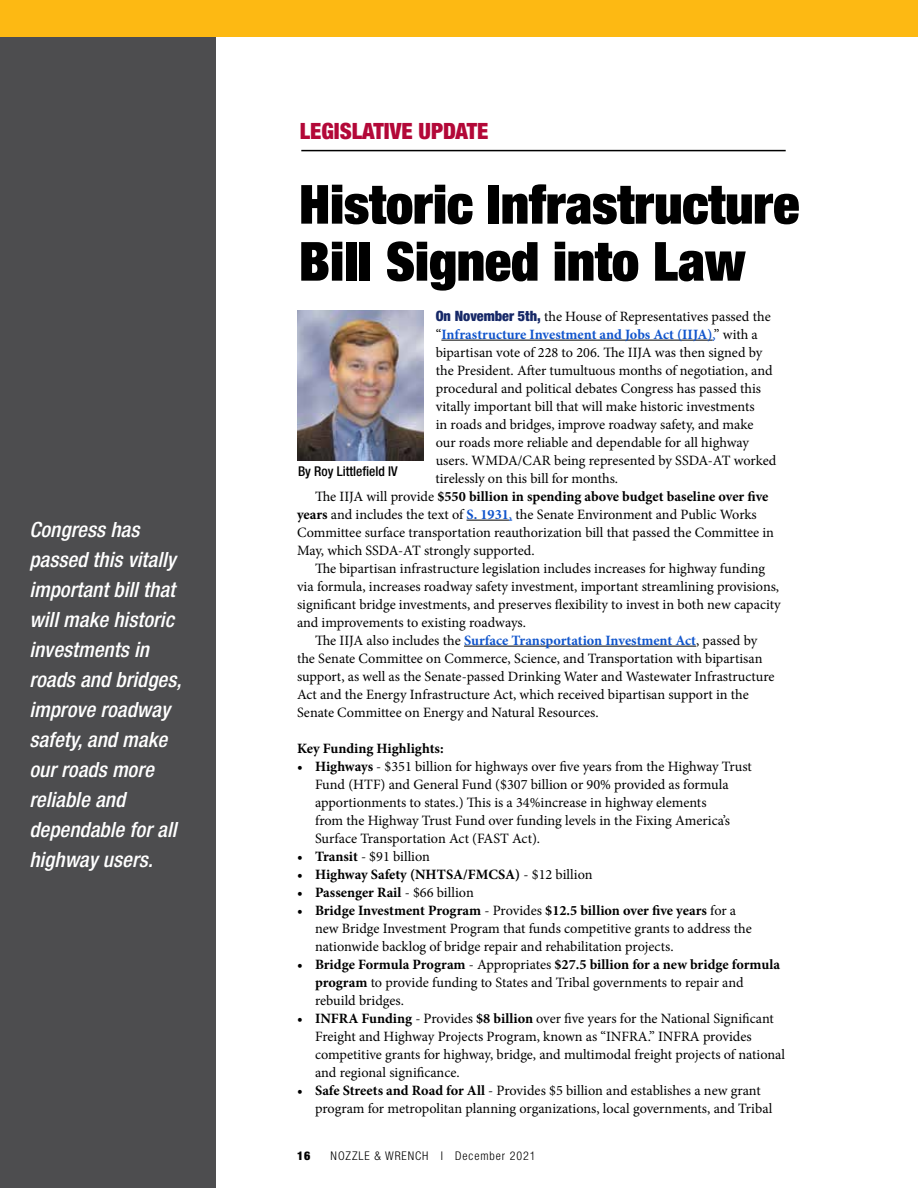
<style>
.page{position:relative;width:918px;height:1188px;background:#fff}
.page>*{position:absolute;margin:0;border:0;box-sizing:border-box;transform-origin:0 0}
.t1{font:900 expanded 54px/57px "Helvetica Neue";color:#000}
.t2{font:900 condensed 22.5px "Helvetica Neue";color:#b30838}
.t3{font:italic 500 condensed 21px/30px "Helvetica Neue";letter-spacing:.005em;color:#fff}
.t4{font:14.25px/18px "Minion Pro";color:#000}
.t5{font:700 14.25px "Minion Pro";color:#000}
.t6{font:700 14.25px "Minion Pro";letter-spacing:-.005em;color:#15c}
.t7{font:500 condensed 13.5px "Helvetica Neue";color:#000}
.t8{font:300 condensed 12px "Helvetica Neue";letter-spacing:.075em;color:#000}
.t9{font:900 condensed 12px "Helvetica Neue";color:#000}
.s1{font-family:"Helvetica Neue";font-weight:900;font-stretch:condensed;color:#162867}
.s2{font-weight:400;color:#000}
.s3{font-weight:400}
.s4{font-weight:700}
.s5{font-weight:700;color:#15c}
.s6{color:#15c}
</style>
<div class="page">
<div style="left:0;top:32px;width:216px;height:1156px;background:#4d4d4f"></div>
<div style="left:0;top:0;width:918px;height:37px;background:#fdb913"></div>
<hr style="left:441px;top:340px;width:272px;height:1px;background:#000">
<hr style="left:467px;top:520px;width:42px;height:1px;background:#000">
<hr style="left:464px;top:646px;width:232px;height:1px;background:#000">
<img style="left:297px;top:311px;width:127px;height:149px">
<hr style="left:301px;top:150px;width:485px;height:1px;background:#000">
<h3 class="t3" style="left:29px;top:514px;width:154px">Congress has passed this vitally important bill that will make historic investments in roads and bridges, improve roadway safety, and make our roads more reliable and dependable for all highway users.</h3>
<h2 class="t2" style="left:300px;top:117px;width:190px">LEGISLATIVE UPDATE</h2>
<h1 class="t1" style="left:299px;top:175px;width:502px">Historic Infrastructure<br>Bill Signed into Law</h1>
<p class="t4" style="left:436px;top:307px;width:337px"><span class="s1">On November 5th,</span> the House of Representatives passed the</p>
<p class="t6" style="left:436px;top:324px;width:324px"><span class="s2">“</span>Infrastructure Investment and Jobs Act (IIJA)<span class="s3">,</span><span class="s2">” with a</span></p>
<p class="t4" style="left:436px;top:343px;width:328px">bipartisan vote of 228 to 206. The IIJA was then signed by</p>
<p class="t4" style="left:436px;top:361px;width:338px">the President. After tumultuous months of negotiation, and</p>
<p class="t4" style="left:436px;top:379px;width:327px">procedural and political debates Congress has passed this</p>
<p class="t4" style="left:436px;top:397px;width:320px">vitally important bill that will make historic investments</p>
<p class="t4" style="left:436px;top:415px;width:319px">in roads and bridges, improve roadway safety, and make</p>
<p class="t4" style="left:436px;top:433px;width:315px">our roads more reliable and dependable for all highway</p>
<p class="t4" style="left:436px;top:451px;width:342px">users. WMDA/CAR being represented by SSDA-AT worked</p>
<p class="t4" style="left:435px;top:469px;width:184px">tirelessly on this bill for months.</p>
<p class="t5" style="left:315px;top:486px;width:455px"><span class="s3">The IIJA will provide</span> $550 billion in spending above budget baseline over five</p>
<p class="t4" style="left:297px;top:505px;width:461px"><span class="s4">years</span> and includes the text of <span class="s5">S. 1931</span><span class="s6">,</span> the Senate Environment and Public Works</p>
<p class="t4" style="left:297px;top:523px;width:479px">Committee surface transportation reauthorization bill that passed the Committee in</p>
<p class="t4" style="left:297px;top:541px;width:239px">May, which SSDA-AT strongly supported.</p>
<p class="t4" style="left:315px;top:559px;width:452px">The bipartisan infrastructure legislation includes increases for highway funding</p>
<p class="t4" style="left:297px;top:577px;width:484px">via formula, increases roadway safety investment, important streamlining provisions,</p>
<p class="t4" style="left:297px;top:595px;width:485px">significant bridge investments, and preserves flexibility to invest in both new capacity</p>
<p class="t4" style="left:297px;top:613px;width:231px">and improvements to existing roadways.</p>
<p class="t6" style="left:315px;top:630px;width:444px"><span class="s2">The IIJA also includes the</span> Surface Transportation Investment Act<span class="s2">, passed by</span></p>
<p class="t4" style="left:297px;top:649px;width:467px">the Senate Committee on Commerce, Science, and Transportation with bipartisan</p>
<p class="t4" style="left:297px;top:667px;width:479px">support, as well as the Senate-passed Drinking Water and Wastewater Infrastructure</p>
<p class="t4" style="left:297px;top:685px;width:453px">Act and the Energy Infrastructure Act, which received bipartisan support in the</p>
<p class="t4" style="left:297px;top:703px;width:303px">Senate Committee on Energy and Natural Resources.</p>
<p class="t5" style="left:297px;top:738px;width:148px">Key Funding Highlights:</p>
<p class="t4" style="left:315px;top:757px;width:438px;text-indent:-18px"><span class="s4">• Highways</span> - $351 billion for highways over five years from the Highway Trust Fund (HTF) and General Fund ($307 billion or 90% provided as formula apportionments to states.) This is a 34%increase in highway elements<br>from the Highway Trust Fund over funding levels in the Fixing America’s Surface Transportation Act (FAST Act).</p>
<p class="t4" style="left:297px;top:847px;width:135px"><span class="s4">• Transit</span> - $91 billion</p>
<p class="t5" style="left:297px;top:864px;width:297px">• Highway Safety (NHTSA/FMCSA) <span class="s3">- $12 billion</span></p>
<p class="t5" style="left:297px;top:882px;width:178px">• Passenger Rail <span class="s3">- $66 billion</span></p>
<p class="t4" style="left:315px;top:901px;width:438px;text-indent:-18px"><span class="s4">• Bridge Investment Program</span> - Provides <span class="s4">$12.5 billion over five years</span> for a new Bridge Investment Program that funds competitive grants to address the nationwide backlog of bridge repair and rehabilitation projects.</p>
<p class="t4" style="left:315px;top:955px;width:466px;text-indent:-18px"><span class="s4">• Bridge Formula Program</span> - Appropriates <span class="s4">$27.5 billion for a new bridge formula program</span> to provide funding to States and Tribal governments to repair and rebuild bridges.</p>
<p class="t4" style="left:315px;top:1009px;width:472px;text-indent:-18px"><span class="s4">• INFRA Funding</span> - Provides <span class="s4">$8 billion</span> over five years for the National Significant Freight and Highway Projects Program, known as “INFRA.” INFRA provides competitive grants for highway, bridge, and multimodal freight projects of national and regional significance.</p>
<p class="t4" style="left:315px;top:1081px;width:459px;text-indent:-18px"><span class="s4">• Safe Streets and Road for All</span> - Provides $5 billion and establishes a new grant program for metropolitan planning organizations, local governments, and Tribal</p>
<p class="t7" style="left:298px;top:463px;width:101px">By Roy Littlefield IV</p>
<p class="t9" style="left:297px;top:1148px;width:15px">16</p>
<p class="t8" style="left:331px;top:1149px;width:206px">NOZZLE &amp; WRENCH I December 2021</p>
</div>
